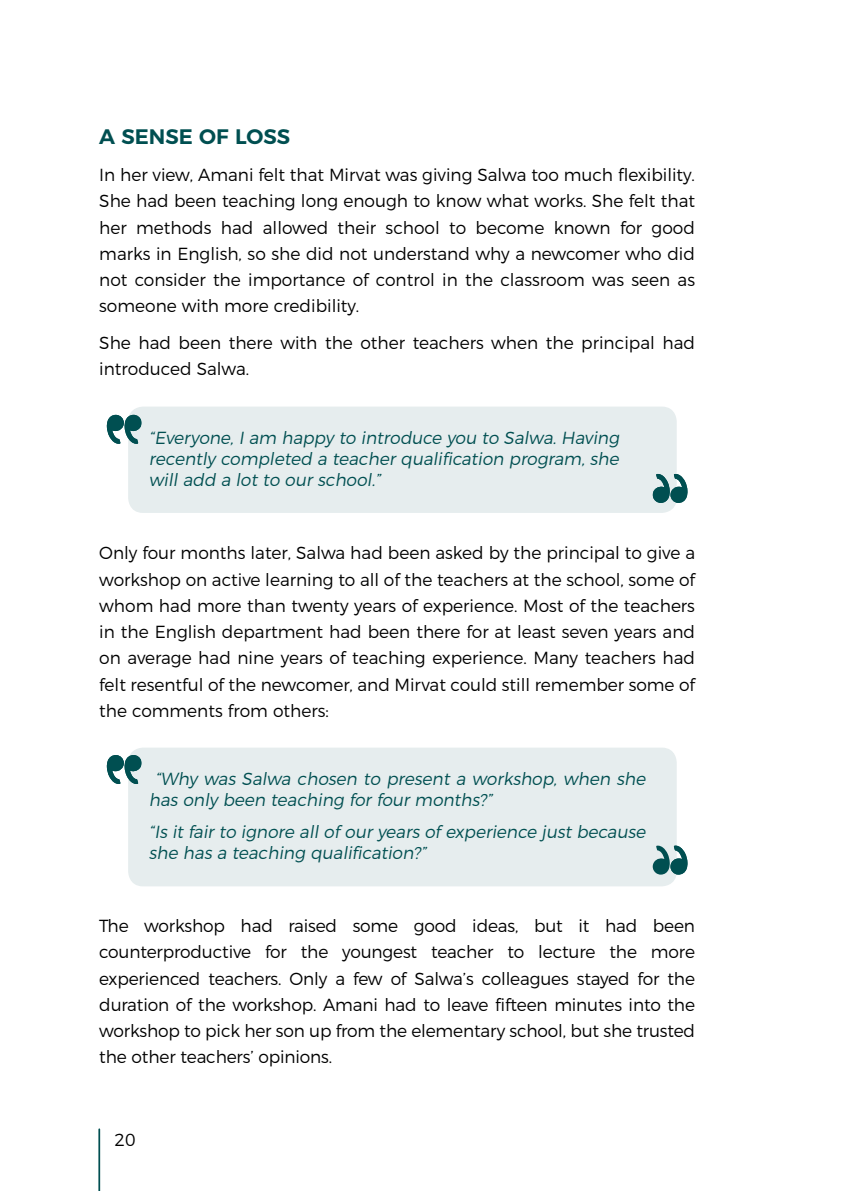
<style>
.page{position:relative;width:844px;height:1191px;background:#fff}
.page>*{position:absolute;margin:0;border:0;box-sizing:border-box;transform-origin:0 0}
.t1{font:600 21px "Montserrat";color:#004f51}
.t2{font:300 17.5px/26.2px "Montserrat";color:#000;text-align:justify}
.t3{font:italic 300 17.5px/21px "Montserrat";letter-spacing:-.015em;color:#004f51}
</style>
<div class="page">
<hr style="left:98px;top:1129px;width:2px;height:62px;background:#004f51">
<div style="left:128px;top:406px;width:548px;height:107px;background:#e6edee;border-radius:15px"></div>
<div style="left:128px;top:747px;width:548px;height:139px;background:#e6edee;border-radius:15px"></div>
<svg style="left:107px;top:414px;width:34px;height:30px"></svg>
<svg style="left:107px;top:755px;width:34px;height:29px"></svg>
<svg style="left:652px;top:474px;width:35px;height:29px"></svg>
<svg style="left:652px;top:845px;width:35px;height:30px"></svg>
<p class="t1" style="left:99px;top:120px;width:192px">A SENSE OF LOSS</p>
<p class="t2" style="left:99px;top:160px;width:597px">In her view, Amani felt that Mirvat was giving Salwa too much flexibility.<br>She had been teaching long enough to know what works. She felt that her methods had allowed their school to become known for good marks in English, so she did not understand why a newcomer who did not consider the importance of control in the classroom was seen as someone with more credibility.</p>
<p class="t2" style="left:99px;top:328px;width:597px">She had been there with the other teachers when the principal had introduced Salwa.</p>
<p class="t3" style="left:149px;top:425px;width:475px;text-align:justify">“Everyone, I am happy to introduce you to Salwa. Having recently completed a teacher qualification program, she will add a lot to our school.”</p>
<p class="t2" style="left:99px;top:538px;width:597px">Only four months later, Salwa had been asked by the principal to give a workshop on active learning to all of the teachers at the school, some of whom had more than twenty years of experience. Most of the teachers in the English department had been there for at least seven years and on average had nine years of teaching experience. Many teachers had felt resentful of the newcomer, and Mirvat could still remember some of the comments from others:</p>
<p class="t3" style="left:149px;top:767px;width:501px;text-indent:6px">“Why was Salwa chosen to present a workshop, when she has only been teaching for four months?”</p>
<p class="t3" style="left:149px;top:819px;width:501px">“Is it fair to ignore all of our years of experience j ust because she has a teaching qualification?”</p>
<p class="t2" style="left:99px;top:911px;width:597px">The workshop had raised some good ideas, but it had been counterproductive for the youngest teacher to lecture the more experienced teachers. Only a few of Salwa’s colleagues stayed for the duration of the workshop. Amani had to leave fifteen minutes into the workshop to pick her son up from the elementary school, but she trusted the other teachers’ opinions.</p>
<p class="t2" style="left:115px;top:1125px;width:22px">20</p>
</div>
